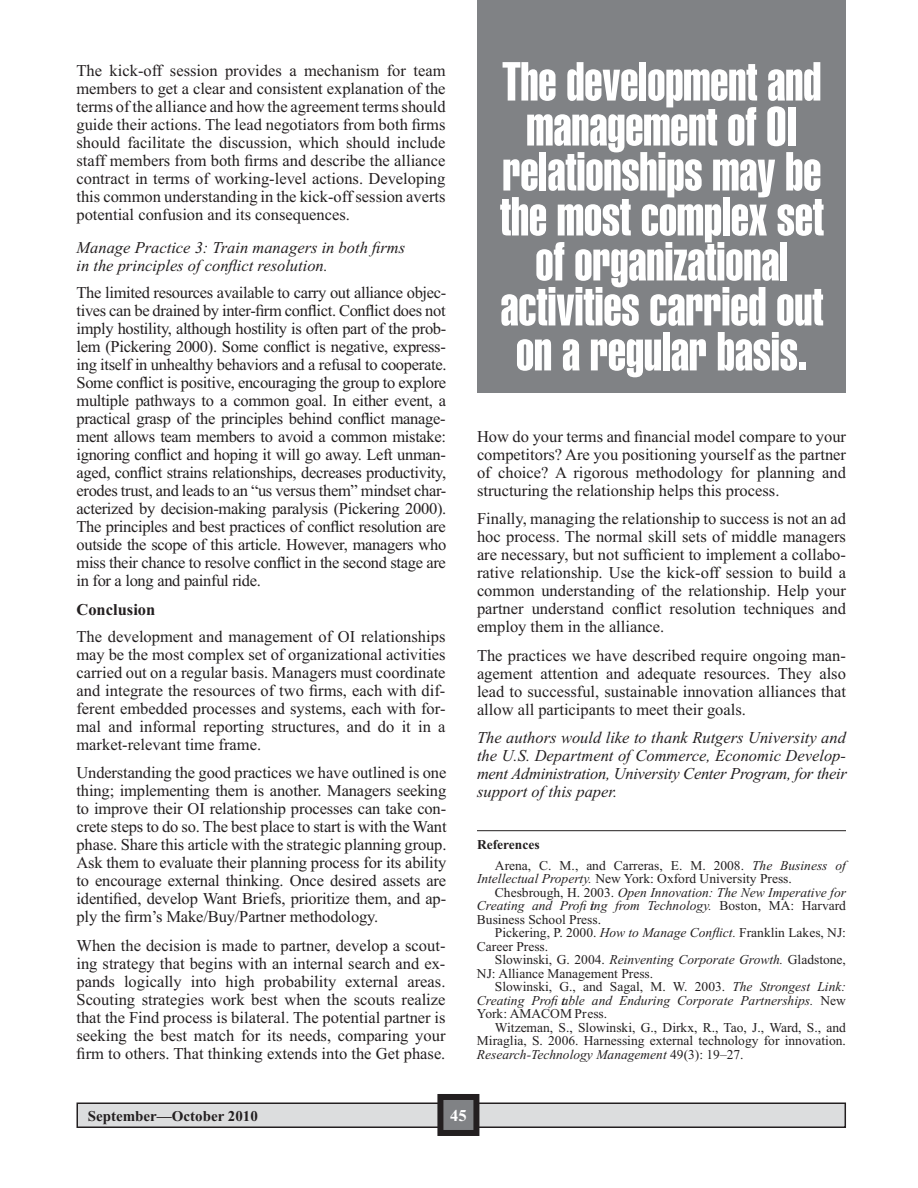
<style>
.page{position:relative;width:918px;height:1188px;background:#fff}
.page>*{position:absolute;margin:0;border:0;box-sizing:border-box;transform-origin:0 0}
.t1{font:54px/45px "Helvetica Extra Compressed";color:#fff;text-align:center}
.t2{font:16.5px/18px "Times New Roman";color:#231f20;text-align:justify}
.t3{font:italic 16.5px/18px "Times New Roman";color:#231f20}
.t4{font:700 16.5px "Times New Roman";color:#231f20}
.t5{font:700 16.5px "Times New Roman";color:#fff}
.t6{font:700 15px "Times New Roman";color:#231f20}
.t7{font:13.5px/21px "Times New Roman";color:#231f20}
.t8{font:italic 13.5px "Times New Roman";color:#231f20}
.s1{font-weight:700}
.s2{font-style:italic}
.s3{font-style:normal}
</style>
<div class="page">
<div style="left:77px;top:1103px;width:768px;height:24px;background:#dcddde"></div>
<div style="left:76px;top:1102px;width:770px;height:26px;border:2px solid #231f20"></div>
<div style="left:440px;top:1097px;width:36px;height:36px;background:#808285"></div>
<div style="left:437px;top:1094px;width:42px;height:42px;border:6px solid #231f20"></div>
<hr style="left:477px;top:830px;width:369px;height:1px;background:#231f20">
<div style="left:477px;top:0;width:369px;height:393px;background:#808285"></div>
<p class="t2" style="left:76px;top:61px;width:371px">The kick-off session provides a mechanism for team members to get a clear and consistent explanation of the terms of the alliance and how the agreement terms should guide their actions. The lead negotiators from both firms should facilitate the discussion, which should include staff members from both firms and describe the alliance contract in terms of working-level actions. Developing this common understanding in the kick-off session averts potential confusion and its consequences.</p>
<p class="t3" style="left:76px;top:238px;width:330px">Manage Practice 3: Train managers in both firms in the principles of conflict resolution.</p>
<p class="t2" style="left:76px;top:283px;width:371px">The limited resources available to carry out alliance objec&shy;tives can be drained by inter-firm conflict. Conflict does not imply hostility, although hostility is often part of the prob&shy;lem (Pickering 2000). Some conflict is negative, express&shy;ing itself in unhealthy behaviors and a refusal to cooperate.<br>Some conflict is positive, encouraging the group to explore multiple pathways to a common goal. In either event, a practical grasp of the principles behind conflict manage&shy;ment allows team members to avoid a common mistake: ignoring conflict and hoping it will go away. Left unman&shy;aged, conflict strains relationships, decreases productivity, erodes trust, and leads to an “us versus them” mindset char&shy;acterized by decision-making paralysis (Pickering 2000).<br>The principles and best practices of conflict resolution are outside the scope of this article. However, managers who miss their chance to resolve conflict in the second stage are in for a long and painful ride.</p>
<p class="t4" style="left:76px;top:600px;width:80px">Conclusion</p>
<p class="t2" style="left:76px;top:627px;width:371px">The development and management of OI relationships may be the most complex set of organizational activities carried out on a regular basis. Managers must coordinate and integrate the resources of two firms, each with dif&shy;ferent embedded processes and systems, each with for&shy;mal and informal reporting structures, and do it in a market-relevant time frame.</p>
<p class="t2" style="left:76px;top:764px;width:372px">Understanding the good practices we have outlined is one thing; implementing them is another. Managers seeking to improve their OI relationship processes can take con&shy;crete steps to do so. The best place to start is with the Want phase. Share this article with the strategic planning group.<br>Ask them to evaluate their planning process for its ability to encourage external thinking. Once desired assets are identified, develop Want Briefs, prioritize them, and ap&shy;ply the firm’s Make/Buy/Partner methodology.</p>
<p class="t2" style="left:76px;top:936px;width:371px">When the decision is made to partner, develop a scout&shy;ing strategy that begins with an internal search and ex&shy;pands logically into high probability external areas.<br>Scouting strategies work best when the scouts realize that the Find process is bilateral. The potential partner is seeking the best match for its needs, comparing your firm to others. That thinking extends into the Get phase.</p>
<h1 class="t1" style="left:500px;top:59px;width:325px">The development and management of OI relationships may be the most complex set of organizational activities carried out on a regular basis.</h1>
<p class="t2" style="left:477px;top:427px;width:371px">How do your terms and financial model compare to your competitors? Are you positioning yourself as the partner of choice? A rigorous methodology for planning and structuring the relationship helps this process.</p>
<p class="t2" style="left:477px;top:510px;width:371px">Finally, managing the relationship to success is not an ad hoc process. The normal skill sets of middle managers are necessary, but not sufficient to implement a collabo&shy;rative relationship. Use the kick-off session to build a common understanding of the relationship. Help your partner understand conflict resolution techniques and employ them in the alliance.</p>
<p class="t2" style="left:477px;top:646px;width:371px">The practices we have described require ongoing man&shy;agement attention and adequate resources. They also lead to successful, sustainable innovation alliances that allow all participants to meet their goals.</p>
<p class="t3" style="left:477px;top:729px;width:371px;text-align:justify">The authors would like to thank Rutgers University and the U.S. Department of Commerce, Economic Develop&shy;ment Administration, University Center Program, for their support of this paper.</p>
<p class="t7" style="left:495px;top:834px;width:352px;text-indent:-18px"><span class="s1">References<br></span>Arena, C. M., and Carreras, E. M. 2008. <span class="s2">The Business of</span></p>
<p class="t7" style="left:477px;top:868px;width:316px"><span class="s2">Intellectual Property.</span> New York: Oxford University Press.</p>
<p class="t8" style="left:495px;top:885px;width:353px"><span class="s3">Chesbrough, H. 2003.</span> Open Innovation: The New Imperative for</p>
<p class="t8" style="left:477px;top:898px;width:371px">Creating and Profi ting from Technology. <span class="s3">Boston, MA: Harvard</span></p>
<p class="t7" style="left:477px;top:909px;width:126px">Business School Press.</p>
<p class="t7" style="left:495px;top:922px;width:353px">Pickering, P. 2000. <span class="s2">How to Manage Conflict.</span> Franklin Lakes, NJ:</p>
<p class="t7" style="left:477px;top:936px;width:73px">Career Press.</p>
<p class="t7" style="left:495px;top:949px;width:353px">Slowinski, G. 2004. <span class="s2">Reinventing Corporate Growth.</span> Gladstone,</p>
<p class="t7" style="left:477px;top:963px;width:178px">NJ: Alliance Management Press.</p>
<p class="t7" style="left:495px;top:976px;width:353px">Slowinski, G., and Sagal, M. W. 2003. <span class="s2">The Strongest Link:</span></p>
<p class="t8" style="left:477px;top:993px;width:370px">Creating Profi table and Enduring Corporate Partnerships. <span class="s3">New</span></p>
<p class="t7" style="left:477px;top:1003px;width:132px">York: AMACOM Press.</p>
<p class="t7" style="left:495px;top:1017px;width:353px">Witzeman, S., Slowinski, G., Dirkx, R., Tao, J., Ward, S., and</p>
<p class="t7" style="left:477px;top:1030px;width:370px">Miraglia, S. 2006. Harnessing external technology for innovation.</p>
<p class="t8" style="left:477px;top:1047px;width:268px">Research-Technology Management <span class="s3">49(3): 19–27.</span></p>
<p class="t6" style="left:88px;top:1108px;width:172px">September—October 2010</p>
<p class="t5" style="left:450px;top:1107px;width:18px">45</p>
</div>
